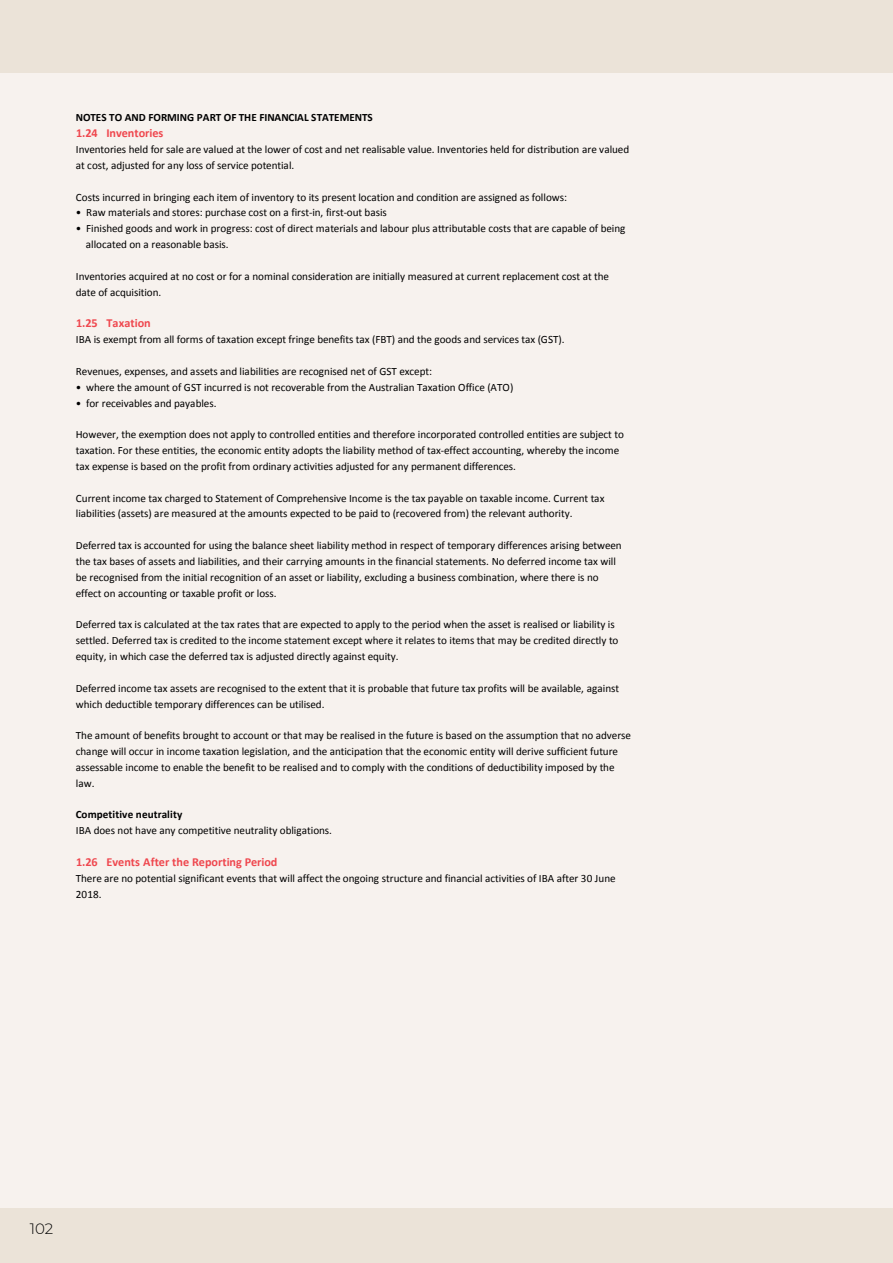
<style>
.page{position:relative;width:893px;height:1263px;background:#ebe3d8}
.page>*{position:absolute;margin:0;border:0;box-sizing:border-box;transform-origin:0 0}
.t1{font:300 15px "Montserrat";color:#000}
.t2{font:700 12.3px "Calibri";letter-spacing:-.005em;color:#ef474e}
.t3{font:11.1px/15.9px "Calibri";letter-spacing:-.005em;color:#000}
.t4{font:700 11.1px "Calibri";color:#000}
</style>
<div class="page">
<div style="left:0;top:74px;width:893px;height:1134px;background:#f7f2ee"></div>
<p class="t4" style="left:76px;top:111px;width:298px">NOTES TO AND FORMING PART OF THE FINANCIAL STATEMENTS</p>
<p class="t2" style="left:76px;top:125px;width:89px">1.24 Inventories</p>
<p class="t3" style="left:76px;top:141px;width:555px">Inventories held for sale are valued at the lower of cost and net realisable value. Inventories held for distribution are valued at cost, adjusted for any loss of service potential.</p>
<p class="t3" style="left:76px;top:189px;width:493px">Costs incurred in bringing each item of inventory to its present location and condition are assigned as follows:</p>
<p class="t3" style="left:76px;top:205px;width:313px">• Raw materials and stores: purchase cost on a first‐in, first‐out basis</p>
<p class="t3" style="left:86px;top:221px;width:541px;text-indent:-10px">• Finished goods and work in progress: cost of direct materials and labour plus attributable costs that are capable of being allocated on a reasonable basis.</p>
<p class="t3" style="left:76px;top:268px;width:535px">Inventories acquired at no cost or for a nominal consideration are initially measured at current replacement cost at the date of acquisition.</p>
<p class="t2" style="left:76px;top:315px;width:76px">1.25 Taxation</p>
<p class="t3" style="left:76px;top:332px;width:490px">IBA is exempt from all forms of taxation except fringe benefits tax (FBT) and the goods and services tax (GST).</p>
<p class="t3" style="left:76px;top:363px;width:358px">Revenues, expenses, and assets and liabilities are recognised net of GST except:</p>
<p class="t3" style="left:76px;top:379px;width:439px">• where the amount of GST incurred is not recoverable from the Australian Taxation Office (ATO)</p>
<p class="t3" style="left:76px;top:395px;width:142px">• for receivables and payables.</p>
<p class="t3" style="left:76px;top:427px;width:550px">However, the exemption does not apply to controlled entities and therefore incorporated controlled entities are subject to taxation. For these entities, the economic entity adopts the liability method of tax‐effect accounting, whereby the income tax expense is based on the profit from ordinary activities adjusted for any permanent differences.</p>
<p class="t3" style="left:76px;top:490px;width:530px">Current income tax charged to Statement of Comprehensive Income is the tax payable on taxable income. Current tax liabilities (assets) are measured at the amounts expected to be paid to (recovered from) the relevant authority.</p>
<p class="t3" style="left:76px;top:537px;width:547px">Deferred tax is accounted for using the balance sheet liability method in respect of temporary differences arising between the tax bases of assets and liabilities, and their carrying amounts in the financial statements. No deferred income tax will be recognised from the initial recognition of an asset or liability, excluding a business combination, where there is no effect on accounting or taxable profit or loss.</p>
<p class="t3" style="left:76px;top:617px;width:544px">Deferred tax is calculated at the tax rates that are expected to apply to the period when the asset is realised or liability is settled. Deferred tax is credited to the income statement except where it relates to items that may be credited directly to equity, in which case the deferred tax is adjusted directly against equity.</p>
<p class="t3" style="left:76px;top:680px;width:545px">Deferred income tax assets are recognised to the extent that it is probable that future tax profits will be available, against which deductible temporary differences can be utilised.</p>
<p class="t3" style="left:76px;top:728px;width:557px">The amount of benefits brought to account or that may be realised in the future is based on the assumption that no adverse</p>
<p class="t3" style="left:76px;top:743px;width:544px">change will occur in income taxation legislation, and the anticipation that the economic entity will derive sufficient future assessable income to enable the benefit to be realised and to comply with the conditions of deductibility imposed by the law.</p>
<p class="t4" style="left:76px;top:808px;width:108px">Competitive neutrality</p>
<p class="t3" style="left:76px;top:823px;width:258px">IBA does not have any competitive neutrality obligations.</p>
<p class="t2" style="left:76px;top:854px;width:203px">1.26 Events After the Reporting Period</p>
<p class="t3" style="left:76px;top:870px;width:541px">There are no potential significant events that will affect the ongoing structure and financial activities of IBA after 30 June<br>2018.</p>
<h1 class="t1" style="left:30px;top:1218px;width:25px">102</h1>
</div>
